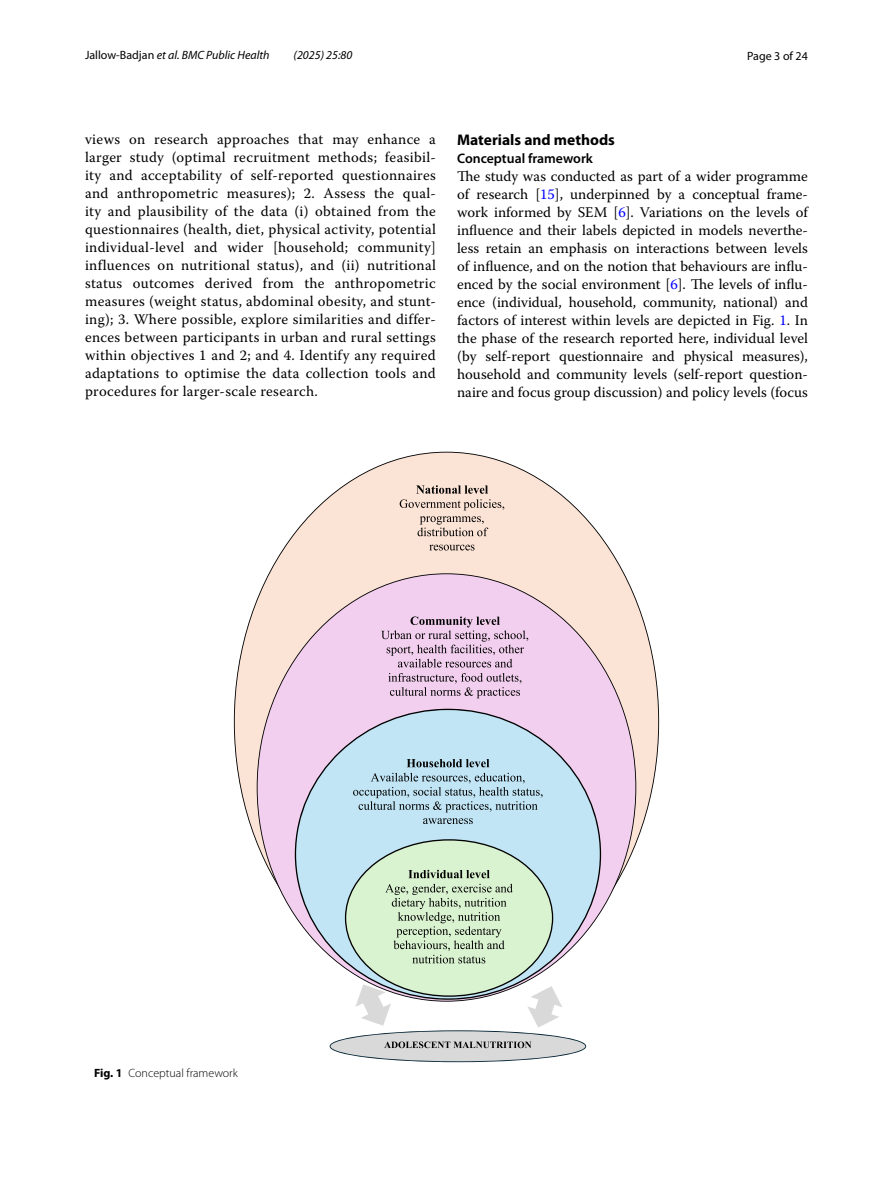
<style>
.page{position:relative;width:893px;height:1187px;background:#fff}
.page>*{position:absolute;margin:0;border:0;box-sizing:border-box;transform-origin:0 0}
.t1{font:700 15.45px "Myriad Pro";color:#000}
.t2{font:14.7px/18px "Warnock Pro";letter-spacing:.015em;color:#000;text-align:justify}
.t3{font:600 13.8px "Myriad Pro";color:#000}
.t4{font:italic 12px "Myriad Pro";color:#000}
.t5{font:300 12px "Myriad Pro";color:#000}
.t6{font:12px "Myriad Pro";color:#000}
.s1{font-style:normal}
.s2{color:#00f}
.s3{font-weight:700}
</style>
<div class="page">
<svg style="left:234px;top:451px;width:425px;height:393px;fill:#fbe3d6"></svg>
<svg style="left:257px;top:573px;width:379px;height:344px;background:#f1d4e3"></svg>
<svg style="left:295px;top:708px;width:306px;height:249px;background:#cdd9ed"></svg>
<svg style="left:353px;top:759px;width:190px;height:53px;background:#a8c8d6"></svg>
<svg style="left:423px;top:818px;width:50px;height:6px"></svg>
<svg style="left:381px;top:616px;width:147px;height:51px;background:#d0b2cc"></svg>
<svg style="left:388px;top:673px;width:133px;height:25px;background:#caadc7"></svg>
<svg style="left:416px;top:485px;width:72px;height:8px"></svg>
<svg style="left:400px;top:499px;width:104px;height:11px"></svg>
<svg style="left:418px;top:516px;width:70px;height:20px"></svg>
<svg style="left:429px;top:544px;width:46px;height:6px"></svg>
<svg style="left:330px;top:839px;width:256px;height:223px"></svg>
<p class="t4" style="left:85px;top:48px;width:186px"><span class="s1">Jallow‑Badjan</span> et al. BMC Public Health</p>
<p class="t4" style="left:294px;top:48px;width:60px">(2025) 25:80</p>
<p class="t6" style="left:747px;top:48px;width:62px">Page 3 of 24</p>
<p class="t2" style="left:85px;top:130px;width:352px">views on research approaches that may enhance a larger study (optimal recruitment methods; feasibil&shy;ity and acceptability of self-reported questionnaires and anthropometric measures); 2. Assess the qual&shy;ity and plausibility of the data (i) obtained from the questionnaires (health, diet, physical activity, potential individual-level and wider [household; community] influences on nutritional status), and (ii) nutritional status outcomes derived from the anthropometric measures (weight status, abdominal obesity, and stunt&shy;ing); 3. Where possible, explore similarities and differ&shy;ences between participants in urban and rural settings within objectives 1 and 2; and 4. Identify any required adaptations to optimise the data collection tools and procedures for larger-scale research.</p>
<p class="t1" style="left:457px;top:129px;width:159px">Materials and methods</p>
<p class="t3" style="left:457px;top:149px;width:137px">Conceptual framework</p>
<p class="t2" style="left:457px;top:166px;width:352px">The study was conducted as part of a wider programme of research [<span class="s2">15</span>], underpinned by a conceptual frame&shy;work informed by SEM [<span class="s2">6</span>]. Variations on the levels of influence and their labels depicted in models neverthe&shy;less retain an emphasis on interactions between levels of influence, and on the notion that behaviours are influ&shy;enced by the social environment [<span class="s2">6</span>]. The levels of influ&shy;ence (individual, household, community, national) and factors of interest within levels are depicted in Fig. <span class="s2">1</span>. In the phase of the research reported here, individual level (by self-report questionnaire and physical measures), household and community levels (self-report question&shy;naire and focus group discussion) and policy levels (focus</p>
<p class="t5" style="left:94px;top:1066px;width:145px"><span class="s3">Fig. 1</span> Conceptual framework</p>
</div>
